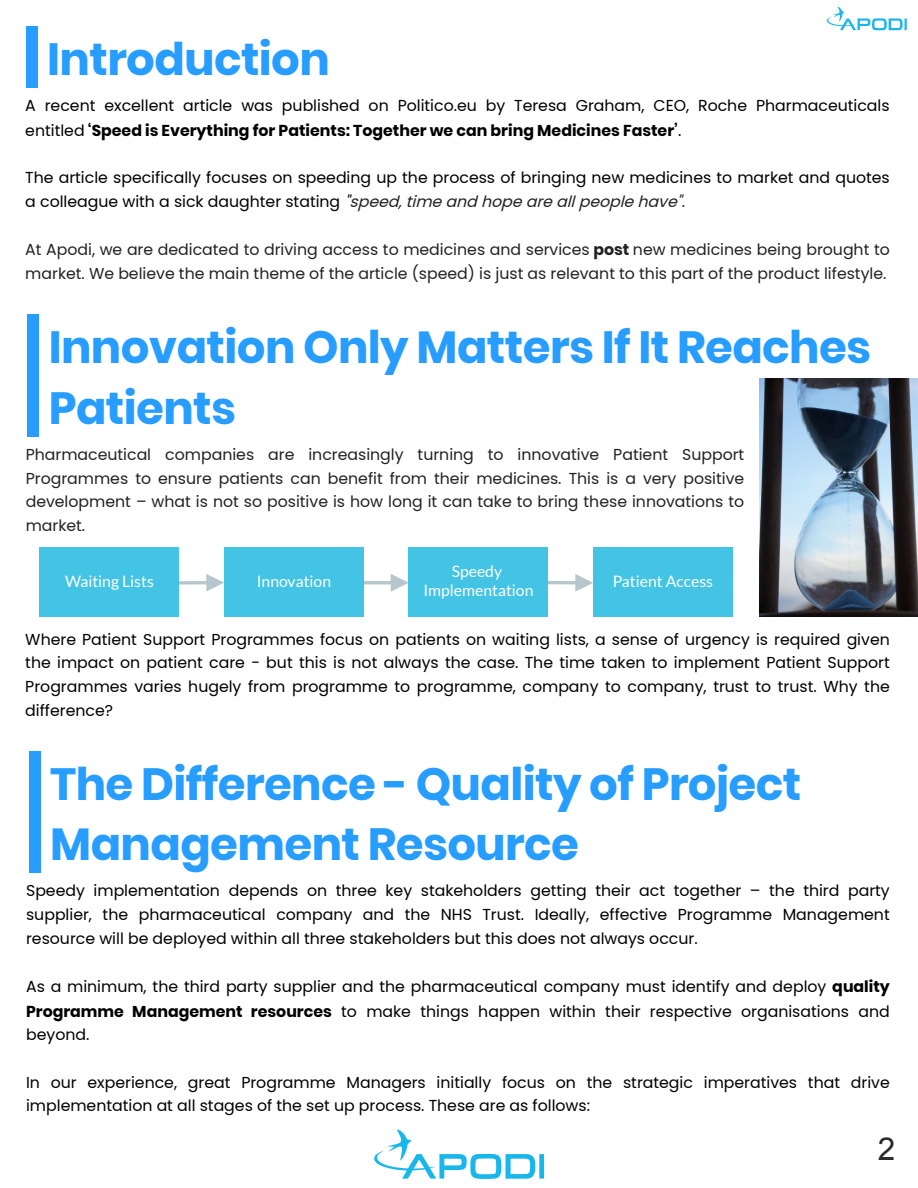
<style>
.page{position:relative;width:918px;height:1188px;background:#fff}
.page>*{position:absolute;margin:0;border:0;box-sizing:border-box;transform-origin:0 0}
.t1{font:700 45px/60.8px "Poppins";letter-spacing:-.015em;color:#269dff}
.t2{font:31.5px "Arial";color:#292929}
.t3{font:15.75px/23.7px "Poppins";color:#000}
.t4{font:15.75px/23.7px "Poppins";color:#222}
.t5{font:15.75px/19.2px "Lato";color:#fff;text-align:center}
.s1{font-weight:700}
.s2{font-style:italic}
.s3{font-style:italic;color:#222}
.s4{color:#222}
</style>
<div class="page">
<div style="left:26px;top:27px;width:11px;height:61px;background:#269dff"></div>
<div style="left:28px;top:315px;width:11px;height:121px;background:#269dff"></div>
<svg style="left:374px;top:1130px;width:170px;height:49px"></svg>
<img style="left:760px;top:378px;width:158px;height:238px">
<svg style="left:827px;top:7px;width:80px;height:23px"></svg>
<svg style="left:548px;top:581px;width:27px;height:4px"></svg>
<svg style="left:575px;top:574px;width:18px;height:18px"></svg>
<svg style="left:179px;top:581px;width:27px;height:4px"></svg>
<svg style="left:206px;top:574px;width:18px;height:17px"></svg>
<hr style="left:364px;top:581px;width:36px;height:3px;background:#b5c6cd">
<svg style="left:391px;top:574px;width:18px;height:18px"></svg>
<div style="left:593px;top:547px;width:140px;height:70px;background:#43c4e5"></div>
<div style="left:409px;top:547px;width:139px;height:70px;background:#43c4e5"></div>
<div style="left:224px;top:547px;width:140px;height:70px;background:#43c4e5"></div>
<div style="left:40px;top:547px;width:139px;height:70px;background:#43c4e5"></div>
<div style="left:29px;top:751px;width:11px;height:122px;background:#269dff"></div>
<h1 class="t1" style="left:47px;top:29px;width:284px">Introduction</h1>
<p class="t3" style="left:25px;top:94px;width:866px;line-height:24.8px">A recent excellent article was published on Politico.eu by Teresa Graham, CEO, Roche Pharmaceuticals entitled <span class="s1">‘Speed is Everything for Patients: Together we can bring Medicines Faster’</span>.</p>
<p class="t3" style="left:25px;top:167px;width:866px">The article specifically focuses on speeding up the process of bringing new medicines to market and quotes a co l l ea g u e wit h a s i c k d a u g hte r stati n g <span class="s2">"</span><span class="s3">speed,time and hope are allpeople have"</span><span class="s4">.</span></p>
<p class="t4" style="left:25px;top:239px;width:866px">At Apodi, we are dedicated to driving access to medicines and services <span class="s1">post</span> new medicines being brought to market. We believe the main theme of the article (speed) is just as relevant to this part of the product lifestyle.</p>
<h1 class="t1" style="left:49px;top:317px;width:824px">Innovation Only Matters If It Reaches<br>Patients</h1>
<p class="t4" style="left:26px;top:443px;width:720px;text-align:justify">Pharmaceutical companies are increasingly turning to innovative Patient Support Programmes to ensure patients can benefit from their medicines. This is a very positive development – what is not so positive is how long it can take to bring these innovations to market.</p>
<p class="t5" style="left:65px;top:571px;width:90px">Waiting Lists</p>
<p class="t5" style="left:257px;top:571px;width:76px">Innovation</p>
<p class="t5" style="left:423px;top:562px;width:111px">Speedy<br>Implementation</p>
<p class="t5" style="left:613px;top:571px;width:102px">Patient Access</p>
<p class="t3" style="left:25px;top:628px;width:866px;text-align:justify">Where Patient Support Programmes focus on patients on waiting lists, a sense of urgency is required given the impact on patient care - but this is not always the case. The time taken to implement Patient Support Programmes varies hugely from programme to programme, company to company, trust to trust. Why the difference?</p>
<h1 class="t1" style="left:50px;top:754px;width:753px">The Difference - Quality of Project<br>Management Resource</h1>
<p class="t3" style="left:26px;top:880px;width:865px;text-align:justify">Speedy implementation depends on three key stakeholders getting their act together – the third party supplier, the pharmaceutical company and the NHS Trust. Ideally, effective Programme Management resource will be deployed within all three stakeholders but this does not always occur.</p>
<p class="t3" style="left:26px;top:975px;width:865px;line-height:24.2px;text-align:justify">As a minimum, the third party supplier and the pharmaceutical company must identify and deploy <span class="s1">quality Programme Management resources</span> to make things happen within their respective organisations and beyond.</p>
<p class="t3" style="left:26px;top:1071px;width:865px">In our experience, great Programme Managers initially focus on the strategic imperatives that drive implementation at all stages of the set up process. These are as follows:</p>
<h2 class="t2" style="left:878px;top:1131px;width:19px">2</h2>
</div>
